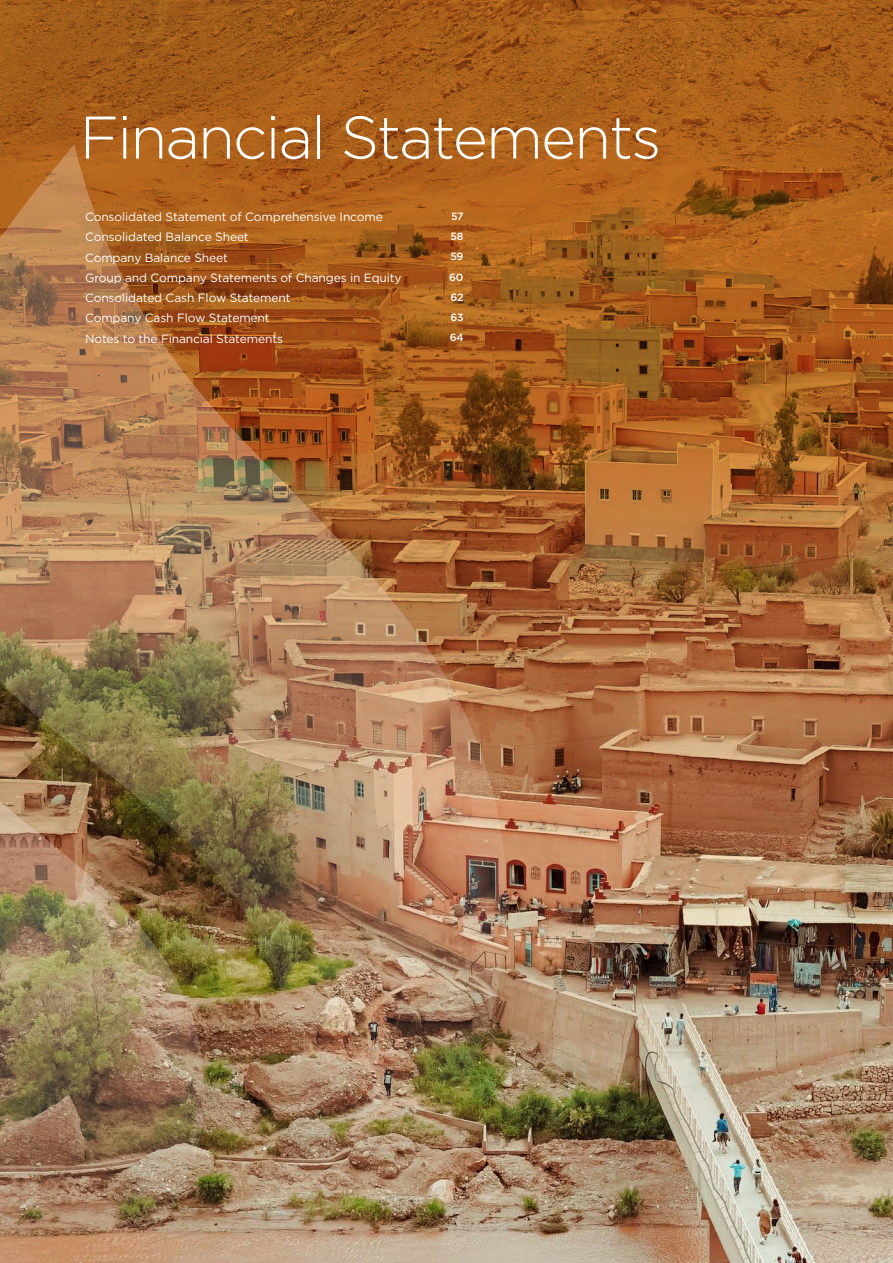
<style>
.page{position:relative;width:893px;height:1263px;background:#fff}
.page>*{position:absolute;margin:0;border:0;box-sizing:border-box;transform-origin:0 0}
.t1{font:300 60px "Gotham";letter-spacing:-.03em;color:#fff}
.t2{font:12px "Gotham";letter-spacing:-.01em;color:#fff}
.t3{font:500 10.5px "Gotham";letter-spacing:-.02em;color:#fff}
</style>
<div class="page">
<img style="left:0;top:0;width:893px;height:1263px">
<img style="left:0;top:145px;width:507px;height:1118px">
<h1 class="t1" style="left:80px;top:99px;width:583px">Financial Statements</h1>
<p class="t2" style="left:85px;top:209px;width:299px">Consolidated Statement of Comprehensive Income</p>
<p class="t3" style="left:451px;top:209px;width:14px">57</p>
<p class="t2" style="left:85px;top:229px;width:165px">Consolidated Balance Sheet</p>
<p class="t3" style="left:451px;top:230px;width:14px">58</p>
<p class="t2" style="left:85px;top:250px;width:144px">Company Balance Sheet</p>
<p class="t3" style="left:450px;top:250px;width:15px">59</p>
<p class="t2" style="left:85px;top:270px;width:318px">Group and Company Statements of Changes in Equity</p>
<p class="t3" style="left:449px;top:270px;width:16px">60</p>
<p class="t2" style="left:85px;top:290px;width:207px">Consolidated Cash Flow Statement</p>
<p class="t3" style="left:450px;top:290px;width:15px">62</p>
<p class="t2" style="left:85px;top:310px;width:186px">Company Cash Flow Statement</p>
<p class="t3" style="left:450px;top:311px;width:15px">63</p>
<p class="t2" style="left:85px;top:331px;width:199px">Notes to the Financial Statements</p>
<p class="t3" style="left:450px;top:331px;width:15px">64</p>
</div>
